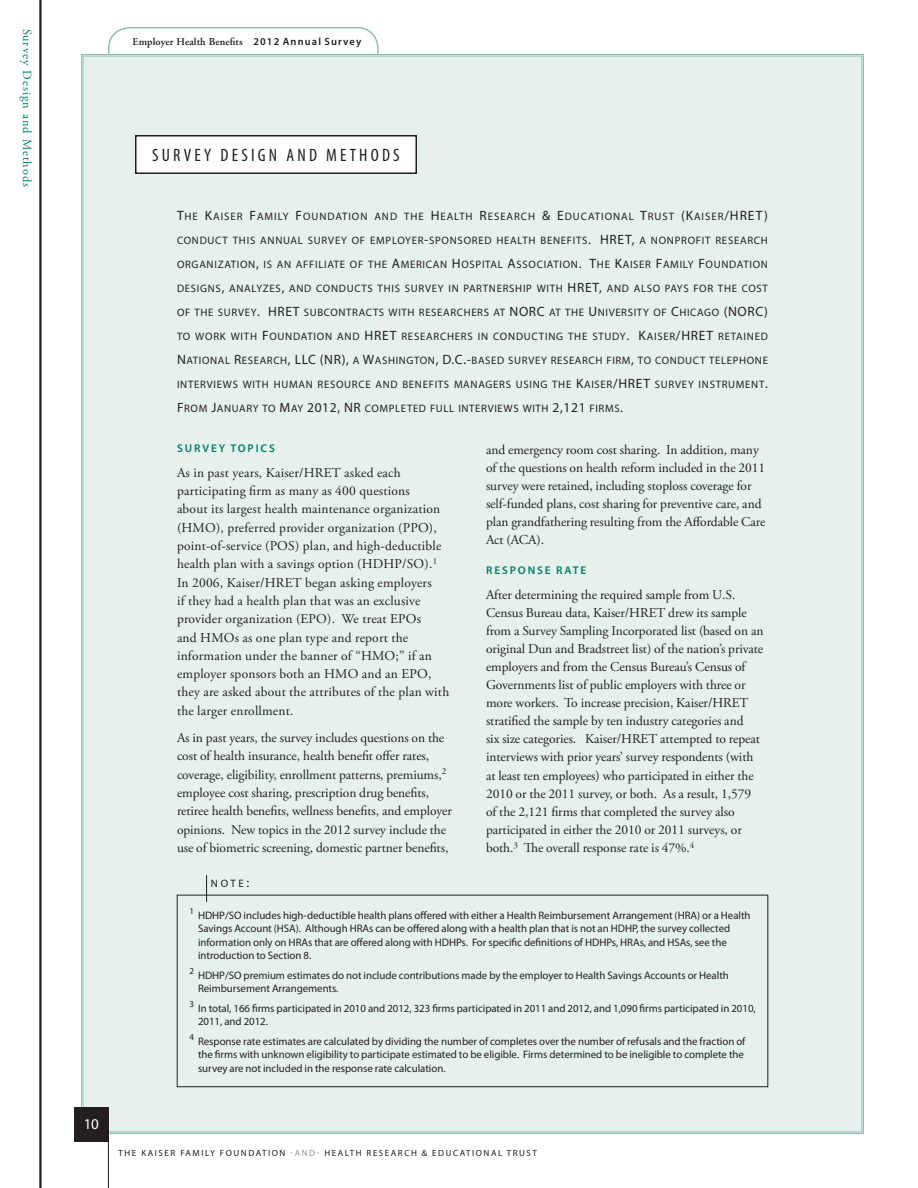
<style>
.page{position:relative;width:918px;height:1188px;background:#fff}
.page>*{position:absolute;margin:0;border:0;box-sizing:border-box;transform-origin:0 0}
._00_-_Box_Hedline{font:condensed 18px "Myriad Pro";letter-spacing:.18em;color:#231f20}
.t1{font:15px "Myriad Pro";color:#fff}
._03_-_Text{font:13.5px/18.1px "Adobe Garamond Pro";letter-spacing:-.005em;color:#231f20}
._03_-_Text-2{font:13.5px/18.3px "Adobe Garamond Pro";letter-spacing:.015em;color:#231f20}
._01_-_Text_-_Exhibit{font:13.5px "Myriad Pro Regular SC800";color:#231f20}
.t2{font:12.3px "Adobe Garamond Pro";letter-spacing:.075em;color:#007d67}
._02_-_Text_-_Subhed{font:600 11.25px "Myriad Pro";letter-spacing:.165em;color:#007d67}
._04_-_Note_Source{font:10.8px/13.5px "Myriad Pro";letter-spacing:-.005em;color:#231f20}
._01_-_Text_-_Exhibit-2{font:10.8px "Myriad Pro Regular SC800";letter-spacing:.065em;color:#231f20}
._01_-_Text_-_Exhibit-3{font:10.8px "Myriad Pro Regular SC800";letter-spacing:.085em;color:#231f20}
.t3{font:600 10.5px "Adobe Garamond Pro";letter-spacing:.01em;color:#231f20}
.t4{font:9px "Myriad Pro";letter-spacing:.17em;color:#231f20}
.s1{font-family:"Myriad Pro"}
.s2{font-size:13.5px}
.s3{color:#919396}
</style>
<div class="page">
<div style="left:108px;top:27px;width:271px;height:47px;border:2px solid #8fbeb5;border-radius:21px"></div>
<div style="left:81px;top:53px;width:783px;height:1081px;background:#e6f0ed"></div>
<hr style="left:39px;top:0;width:3px;height:1188px;background:#231f20">
<div style="left:74px;top:1107px;width:35px;height:34px;background:#231f20"></div>
<hr style="left:108px;top:1107px;width:1px;height:81px;background:#231f20">
<div style="left:136px;top:136px;width:280px;height:37px;background:#fff"></div>
<div style="left:135px;top:135px;width:282px;height:39px;border:2px solid #231f20"></div>
<div style="left:177px;top:895px;width:591px;height:192px;border:1px solid #231f20"></div>
<svg style="left:206px;top:875px;width:1px;height:27px"></svg>
<p class="t2" style="left:34px;top:28px;width:160px;rotate:90deg">Survey Design and Methods</p>
<p class="t3" style="left:133px;top:36px;width:230px">Employer Health Benefits <span class="s1">2012 Annual Survey</span></p>
<p class="t1" style="left:84px;top:1115px;width:17px">10</p>
<p class="_00_-_Box_Hedline" style="left:152px;top:144px;width:249px">SURVEY DESIGN AND METHODS</p>
<p class="_01_-_Text_-_Exhibit-3" style="left:177px;top:210px;width:562px"><span class="s2">T</span>HE <span class="s2">K</span>AISER <span class="s2">F</span>AMILY <span class="s2">F</span>OUNDATION AND THE <span class="s2">H</span> EALTH <span class="s2">R</span>ESEARCH <span class="s2">&amp; E</span>DUCATIONAL <span class="s2">T</span>RUST <span class="s2">(K</span>AISER<span class="s2">/HRET</span></p>
<p class="_01_-_Text_-_Exhibit" style="left:764px;top:207px;width:5px">)</p>
<p class="_01_-_Text_-_Exhibit-2" style="left:177px;top:234px;width:432px">CONDUCT THIS ANNUAL SURVEY OF EMPLOYER<span class="s2">-</span>SPONSORED HEALTH BENEFITS<span class="s2">. HRET</span></p>
<p class="_01_-_Text_-_Exhibit-2" style="left:632px;top:234px;width:138px"><span class="s2">,</span> A NONPROFIT RESEARCH</p>
<p class="_01_-_Text_-_Exhibit-2" style="left:177px;top:258px;width:592px">ORGANIZATION<span class="s2">,</span> IS AN AFFILIATE OF THE <span class="s2">A</span>MERICAN <span class="s2">H</span>OSPITAL <span class="s2">A</span>SSOCIATION<span class="s2">. T</span>HE <span class="s2">K</span>AISER <span class="s2">F</span>AMILY <span class="s2">F</span>OUNDATION</p>
<p class="_01_-_Text_-_Exhibit-2" style="left:177px;top:282px;width:400px">DESIGNS<span class="s2">,</span> ANALYZES<span class="s2">,</span> AND CONDUCTS THIS SURVEY IN PARTNERSHIP WITH <span class="s2">HRET</span></p>
<p class="_01_-_Text_-_Exhibit-2" style="left:599px;top:282px;width:170px"><span class="s2">,</span> AND ALSO PAYS FOR THE COST</p>
<p class="_01_-_Text_-_Exhibit-2" style="left:177px;top:306px;width:100px">OF THE SURVEY<span class="s2">. HRET</span></p>
<p class="_01_-_Text_-_Exhibit-2" style="left:304px;top:306px;width:216px">SUBCONTRACTS WITH RESEARCHERS AT <span class="s2">NORC</span></p>
<p class="_01_-_Text_-_Exhibit-2" style="left:549px;top:306px;width:189px">AT THE <span class="s2">U</span> NIVERSITY OF <span class="s2">C</span>HICAGO <span class="s2">(NORC</span></p>
<p class="_01_-_Text_-_Exhibit" style="left:764px;top:303px;width:5px">)</p>
<p class="_01_-_Text_-_Exhibit-2" style="left:177px;top:330px;width:197px">TO WORK WITH <span class="s2">F</span>OUNDATION AND <span class="s2">HRET</span></p>
<p class="_01_-_Text_-_Exhibit-2" style="left:401px;top:330px;width:289px">RESEARCHERS IN CONDUCTING THE STUDY<span class="s2">. K</span>AISER<span class="s2">/HRET</span></p>
<p class="_01_-_Text_-_Exhibit-2" style="left:718px;top:330px;width:51px">RETAINED</p>
<p class="_01_-_Text_-_Exhibit-2" style="left:177px;top:354px;width:126px"><span class="s2">N</span>ATIONAL <span class="s2">R</span>ESEARCH<span class="s2">, LLC</span></p>
<p class="_01_-_Text_-_Exhibit-2" style="left:320px;top:354px;width:450px"><span class="s2">(NR),</span> A <span class="s2">W</span>ASHINGTON<span class="s2">, D.C.-</span>BASED SURVEY RESEARCH FIRM<span class="s2">,</span> TO CONDUCT TELEPHONE</p>
<p class="_01_-_Text_-_Exhibit-2" style="left:177px;top:378px;width:451px">INTERVIEWS WITH HUMAN RESOURCE AND BENEFITS MANAGERS USING THE <span class="s2">K</span>AISER<span class="s2">/HRET</span></p>
<p class="_01_-_Text_-_Exhibit-2" style="left:655px;top:378px;width:115px">SURVEY INSTRUMENT<span class="s2">.</span></p>
<p class="_01_-_Text_-_Exhibit-2" style="left:177px;top:402px;width:448px"><span class="s2">F</span> ROM <span class="s2">J</span>ANUARY TO <span class="s2">M</span>AY <span class="s2">2012, NR</span> COMPLETED FULL INTERVIEWS WITH <span class="s2">2,121</span> FIRMS<span class="s2">.</span></p>
<p class="_02_-_Text_-_Subhed" style="left:177px;top:442px;width:99px">SURVEY TOPICS</p>
<p class="_03_-_Text-2" style="left:177px;top:464px;width:274px">As in past years, Kaiser/HRET asked each participating firm as many as 400 questions<br>about its largest health maintenance organization (HMO), preferred provider organization (PPO), point-of-service (POS) plan, and high-deductible health plan with a savings option (HDHP/SO).<sup>1<br></sup>In 2006, Kaiser/HRET began asking employers<br>if they had a health plan that was an exclusive provider organization (EPO). We treat EPOs<br>and HMOs as one plan type and report the information under the banner of “HMO;” if an employer sponsors both an HMO and an EPO, they are asked about the attributes of the plan with the larger enrollment.</p>
<p class="_03_-_Text" style="left:177px;top:729px;width:276px">As in past years, the survey includes questions on the cost of health insurance, health benefit offer rates, coverage, eligibility, enrollment patterns, premiums,<sup>2 </sup>employee cost sharing, prescription drug benefits, retiree health benefits, wellness benefits, and employer opinions. New topics in the 2012 survey include the use of biometric screening, domestic partner benefits,</p>
<p class="_03_-_Text" style="left:486px;top:441px;width:281px">and emergency room cost sharing. In addition, many of the questions on health reform included in the 2011 survey were retained, including stoploss coverage for self-funded plans, cost sharing for preventive care, and plan grandfathering resulting from the Affordable Care Act (ACA).</p>
<p class="_02_-_Text_-_Subhed" style="left:486px;top:563px;width:102px">RESPONSE RATE</p>
<p class="_03_-_Text" style="left:486px;top:586px;width:279px">After determining the required sample from U.S.<br>Census Bureau data, Kaiser/HRET drew its sample from a Survey Sampling Incorporated list (based on an original Dun and Bradstreet list) of the nation’s private employers and from the Census Bureau’s Census of Governments list of public employers with three or more workers. To increase precision, Kaiser/HRET stratified the sample by ten industry categories and<br>six size categories. Kaiser/HRET attempted to repeat interviews with prior years’ survey respondents (with at least ten employees) who participated in either the 2010 or the 2011 survey, or both. As a result, 1,579 of the 2,121 firms that completed the survey also participated in either the 2010 or 2011 surveys, or both.<sup>3</sup> The overall response rate is 47%.<sup>4</sup></p>
<p class="_01_-_Text_-_Exhibit-2" style="left:211px;top:877px;width:40px">NOTE<span class="s2">:</span></p>
<p class="_04_-_Note_Source" style="left:198px;top:908px;width:554px;text-indent:-9px"><sup>1</sup> HDHP/SO includes high-deductible health plans offered with either a Health Reimbursement Arrangement (HRA) or a Health Savings Account (HSA). Although HRAs can be offered along with a health plan that is not an HDHP, the survey collected information only on HRAs that are offered along with HDHPs. For specific definitions of HDHPs, HRAs, and HSAs, see the introduction to Section 8.</p>
<p class="_04_-_Note_Source" style="left:198px;top:968px;width:532px;text-indent:-9px"><sup>2</sup> HDHP/SO premium estimates do not include contributions made by the employer to Health Savings Accounts or Health<br>Reimbursement Arrangements.</p>
<p class="_04_-_Note_Source" style="left:198px;top:1001px;width:559px;text-indent:-9px"><sup>3</sup> In total, 166 firms participated in 2010 and 2012, 323 firms participated in 2011 and 2012, and 1,090 firms participated in 2010,<br>2011, and 2012.</p>
<p class="_04_-_Note_Source" style="left:198px;top:1034px;width:549px;text-indent:-9px"><sup>4</sup> Response rate estimates are calculated by dividing the number of completes over the number of refusals and the fraction of the firms with unknown eligibility to participate estimated to be eligible. Firms determined to be ineligible to complete the survey are not included in the response rate calculation.</p>
<p class="t4" style="left:119px;top:1147px;width:420px">THE KAISER FAMILY FOUNDATION <span class="s3">-AND-</span> HEALTH RESEARCH &amp; EDUCATIONAL TRUST</p>
</div>
